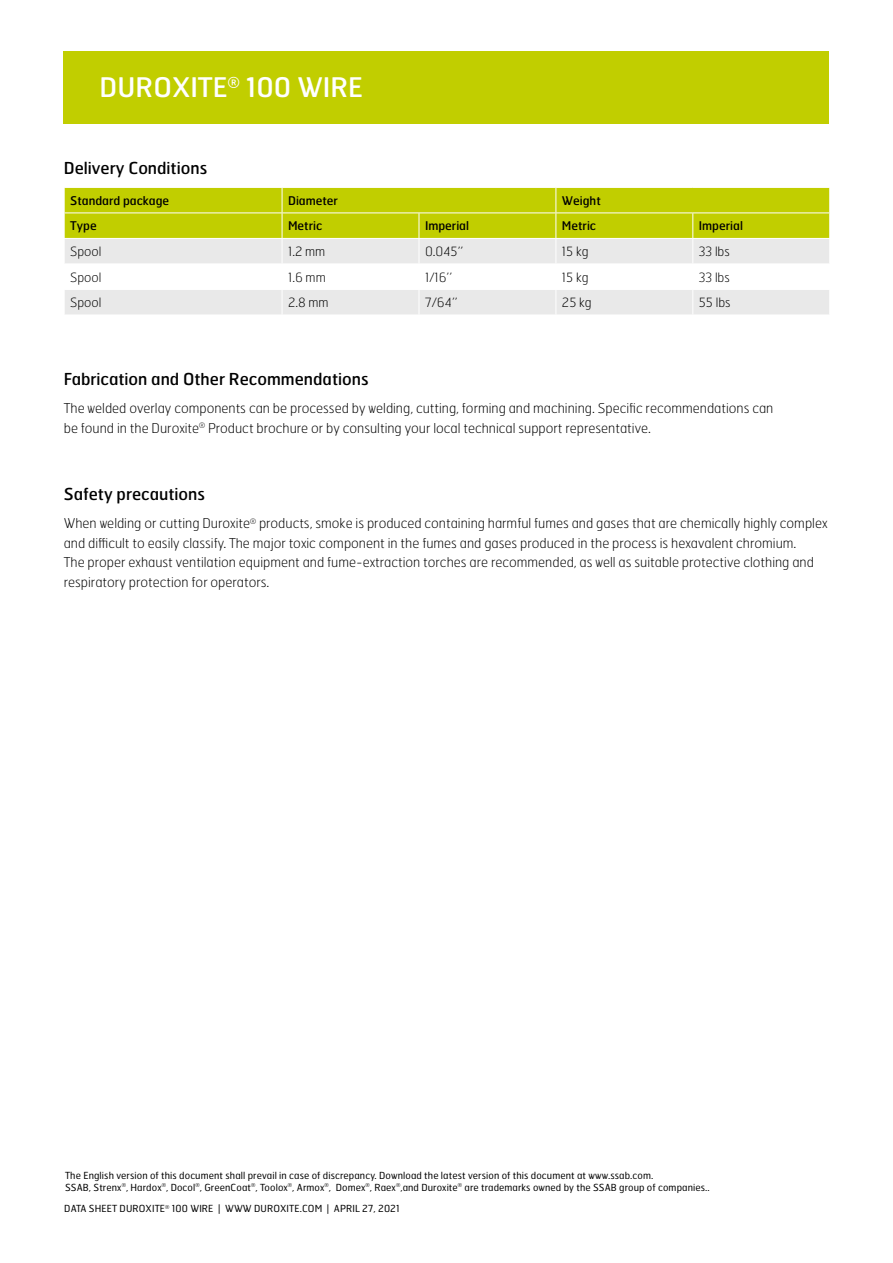
<style>
.page{position:relative;width:893px;height:1263px;background:#fff}
.page>*{position:absolute;margin:0;border:0;box-sizing:border-box;transform-origin:0 0}
.Heading_1___25_6x26{font:27px "Hermes FB";color:#fff}
.Heading_2___11x14{font:16.5px "Hermes FB";color:#000}
.Hermes_Thin_9x13{font:100 13.5px/19.5px "Hermes FB";color:#000}
.Body_table_8_5x11_5{font:100 12.75px "Hermes FB";color:#000}
.Heading_table{font:12px "Hermes FB";color:#000}
.Sidfot{font:9.75px/12px "Hermes FB";letter-spacing:.01em;color:#000}
</style>
<div class="page">
<svg style="left:64px;top:187px;width:766px;height:128px"></svg>
<div style="left:64px;top:51px;width:765px;height:72px;background:#c1ce00"></div>
<p class="Heading_1___25_6x26" style="left:100px;top:70px;width:265px">DUROXITE<sup>®</sup> 100 WIRE</p>
<p class="Heading_2___11x14" style="left:64px;top:158px;width:145px">Delivery Conditions</p>
<p class="Heading_table" style="left:70px;top:193px;width:101px">Standard package</p>
<p class="Heading_table" style="left:288px;top:193px;width:52px">Diameter</p>
<p class="Heading_table" style="left:562px;top:193px;width:40px">Weight</p>
<p class="Heading_table" style="left:70px;top:218px;width:28px">Type</p>
<p class="Heading_table" style="left:288px;top:218px;width:36px">Metric</p>
<p class="Heading_table" style="left:425px;top:218px;width:46px">Imperial</p>
<p class="Heading_table" style="left:562px;top:218px;width:36px">Metric</p>
<p class="Heading_table" style="left:699px;top:218px;width:46px">Imperial</p>
<p class="Body_table_8_5x11_5" style="left:70px;top:243px;width:33px">Spool</p>
<p class="Body_table_8_5x11_5" style="left:288px;top:243px;width:39px">1.2 mm</p>
<p class="Body_table_8_5x11_5" style="left:425px;top:243px;width:40px">0.045’’</p>
<p class="Body_table_8_5x11_5" style="left:562px;top:243px;width:28px">15 kg</p>
<p class="Body_table_8_5x11_5" style="left:699px;top:243px;width:33px">33 lbs</p>
<p class="Body_table_8_5x11_5" style="left:70px;top:269px;width:33px">Spool</p>
<p class="Body_table_8_5x11_5" style="left:288px;top:269px;width:39px">1.6 mm</p>
<p class="Body_table_8_5x11_5" style="left:425px;top:269px;width:29px">1/16’’</p>
<p class="Body_table_8_5x11_5" style="left:562px;top:269px;width:28px">15 kg</p>
<p class="Body_table_8_5x11_5" style="left:699px;top:269px;width:33px">33 lbs</p>
<p class="Body_table_8_5x11_5" style="left:70px;top:294px;width:33px">Spool</p>
<p class="Body_table_8_5x11_5" style="left:288px;top:294px;width:42px">2.8 mm</p>
<p class="Body_table_8_5x11_5" style="left:425px;top:294px;width:34px">7/64’’</p>
<p class="Body_table_8_5x11_5" style="left:562px;top:294px;width:31px">25 kg</p>
<p class="Body_table_8_5x11_5" style="left:699px;top:294px;width:33px">55 lbs</p>
<p class="Heading_2___11x14" style="left:64px;top:368px;width:306px">Fabrication and Other Recommendations</p>
<p class="Hermes_Thin_9x13" style="left:64px;top:398px;width:711px">The welded overlay components can be processed by welding, cutting, forming and machining. Specific recommendations can be found in the Duroxite<sup>®</sup> Product brochure or by consulting your local technical support representative.</p>
<p class="Heading_2___11x14" style="left:64px;top:484px;width:143px">Safety precautions</p>
<p class="Hermes_Thin_9x13" style="left:64px;top:513px;width:765px">When welding or cutting Duroxite<sup>®</sup> products, smoke is produced containing harmful fumes and gases that are chemically highly complex and difficult to easily classify. The major toxic component in the fumes and gases produced in the process is hexavalent chromium.<br>The proper exhaust ventilation equipment and fume-extraction torches are recommended, as well as suitable protective clothing and respiratory protection for operators.</p>
<p class="Sidfot" style="left:65px;top:1169px;width:646px">The English version of this document shall prevail in case of discrepancy. Download the latest version of this document at www.ssab.com.<br>SSAB, Strenx<sup>®</sup>, Hardox<sup>®</sup>, Docol<sup>®</sup>, GreenCoat<sup>®</sup>, Toolox<sup>®</sup>, Armox<sup>®</sup>, Domex<sup>®</sup>, Raex<sup>®</sup>,and Duroxite<sup>®</sup> are trademarks owned by the SSAB group of companies..</p>
<p class="Sidfot" style="left:64px;top:1202px;width:337px">DATA SHEET DUROXITE<sup>®</sup> 100 WIRE | WWW DUROXITE.COM | APRIL 27, 2021</p>
</div>
